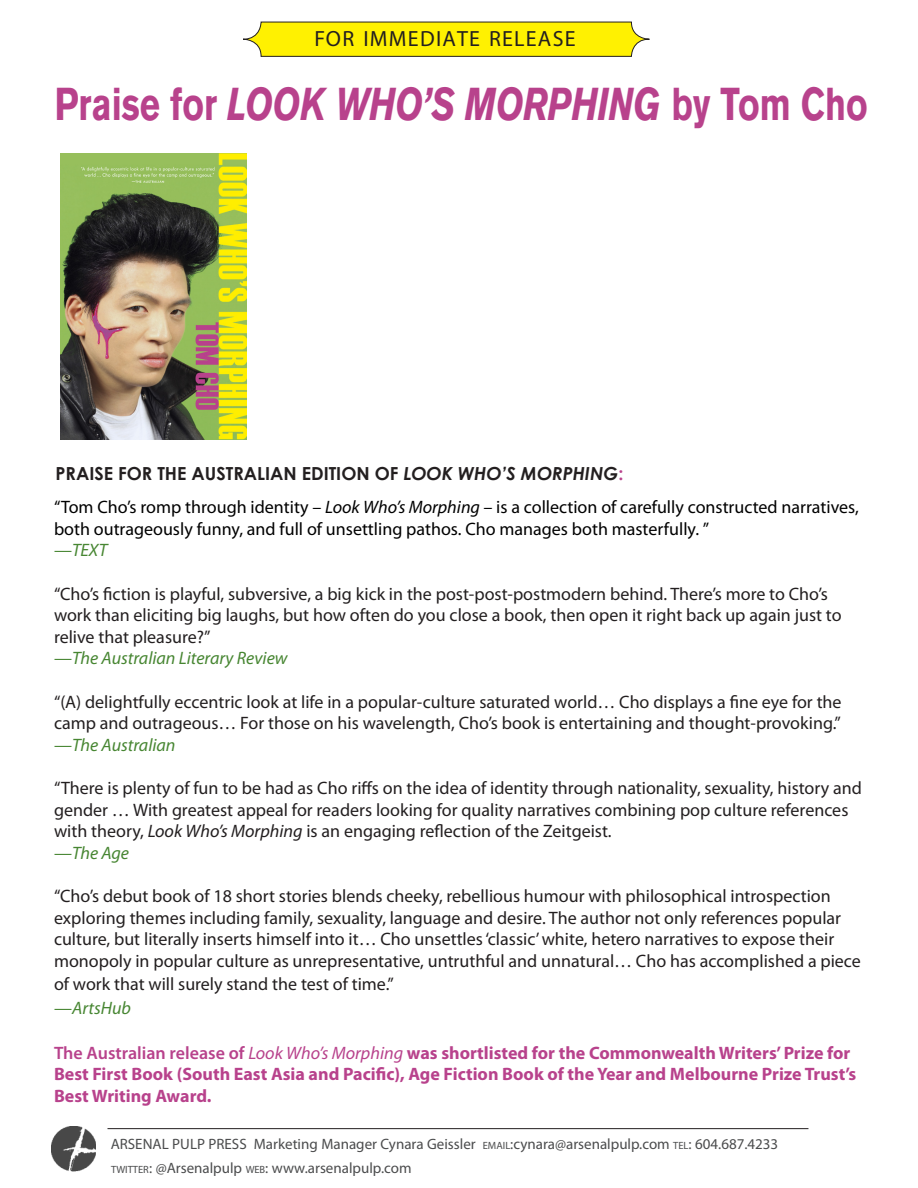
<style>
.page{position:relative;width:918px;height:1188px;background:#fff}
.page>*{position:absolute;margin:0;border:0;box-sizing:border-box;transform-origin:0 0}
.t1{font:700 45.75px "Akzidenz Grotesk BQ";color:#b8428c;scale:.76 1}
.t2{font:22.05px "Myriad Pro";letter-spacing:.055em;color:#231f20}
.t3{font:18px/21.6px "Myriad Pro";color:#231f20}
.t4{font:700 18px/21.6px "Myriad Pro";color:#b8428c}
.t5{font:18px/21.6px "Myriad Pro";color:#000}
.t6{font:italic 18px "Myriad Pro";color:#478632}
.t7{font:700 18px "Century Gothic";color:#231f20}
.t8{font:15px "Myriad Pro";color:#4b4c4d}
.s1{font-style:italic}
.s2{color:#b8428c}
.s3{font-style:normal}
.s4{font-weight:600}
.s5{font-weight:400;font-style:italic}
.s6{font-size:10.5px}
.s7{font-style:inherit}
</style>
<div class="page">
<img style="left:51px;top:1127px;width:44px;height:45px">
<hr style="left:108px;top:1128px;width:700px;height:1px;background:#231f20">
<svg style="left:243px;top:22px;width:407px;height:35px;background:#f4e714"></svg>
<img style="left:60px;top:153px;width:186px;height:287px">
<p class="t2" style="left:314px;top:25px;width:263px">FOR IMMEDIATE RELEASE</p>
<p class="t1" style="left:55px;top:78px;width:1071px">Praise for <span class="s1">LOOK WHO’S MORPHING</span> by Tom Cho</p>
<p class="t7" style="left:56px;top:460px;width:569px">PRAISE FOR THE AUSTRALIAN EDITION OF <span class="s1">LOOK WHO’S MORPHING</span><span class="s2">:</span></p>
<p class="t5" style="left:54px;top:496px;width:806px">“Tom Cho’s romp through identity – <span class="s1">Look Who’s Morphing –</span> is a collection of carefully constructed narratives, both outrageously funny, and full of unsettling pathos. Cho manages both masterfully. ”</p>
<p class="t6" style="left:54px;top:539px;width:55px"><span class="s3">—</span>TEXT</p>
<p class="t3" style="left:54px;top:583px;width:789px">“Cho’s fiction is playful, subversive, a big kick in the post-post-postmodern behind. There’s more to Cho’s work than eliciting big laughs, but how often do you close a book, then open it right back up again just to relive that pleasure?”</p>
<p class="t6" style="left:54px;top:647px;width:235px"><span class="s3">—</span>The Australian Literary Review</p>
<p class="t3" style="left:54px;top:691px;width:789px">“(A) delightfully eccentric look at life in a popular-culture saturated world… Cho displays a fine eye for the camp and outrageous… For those on his wavelength, Cho’s book is entertaining and thought-provoking.”</p>
<p class="t6" style="left:54px;top:734px;width:123px"><span class="s3">—</span>The Australian</p>
<p class="t3" style="left:54px;top:777px;width:809px">“There is plenty of fun to be had as Cho riffs on the idea of identity through nationality, sexuality, history and gender … With greatest appeal for readers looking for quality narratives combining pop culture references with theory, <span class="s1">Look Who’s Morphing</span> is an engaging reflection of the Zeitgeist.</p>
<p class="t6" style="left:54px;top:842px;width:77px"><span class="s3">—</span>The Age</p>
<p class="t3" style="left:54px;top:885px;width:808px">“Cho’s debut book of 18 short stories blends cheeky, rebellious humour with philosophical introspection exploring themes including family, sexuality, language and desire. The author not only references popular culture, but literally inserts himself into it… Cho unsettles ‘classic’ white, hetero narratives to expose their monopoly in popular culture as unrepresentative, untruthful and unnatural… Cho has accomplished a piece</p>
<p class="t3" style="left:54px;top:973px;width:341px">of work that will surely stand the test of time.”</p>
<p class="t6" style="left:54px;top:996px;width:79px"><span class="s3">—</span>ArtsHub</p>
<p class="t4" style="left:54px;top:1041px;width:804px"><span class="s4">The Australian release of</span> <span class="s5">Look Who’s Morphing</span> was shortlisted for the Commonwealth Writers’ Prize for<br>Best First Book (South East Asia and Pacific), Age Fiction Book of the Year and Melbourne Prize Trust’s<br>Best Writing Award.</p>
<p class="t8" style="left:111px;top:1135px;width:669px">ARSENAL PULP PRESS Marketing Manager Cynara Geissler <span class="s6">EMAIL</span>:cynara@arsenalpulp.com <span class="s6">TEL</span><span class="s7">:</span> 604.687.4233</p>
<p class="t8" style="left:111px;top:1159px;width:302px"><span class="s6">TWITTER</span><span class="s7">:</span> @Arsenalpulp <span class="s6">WEB</span>: www.arsenalpulp.com</p>
</div>
